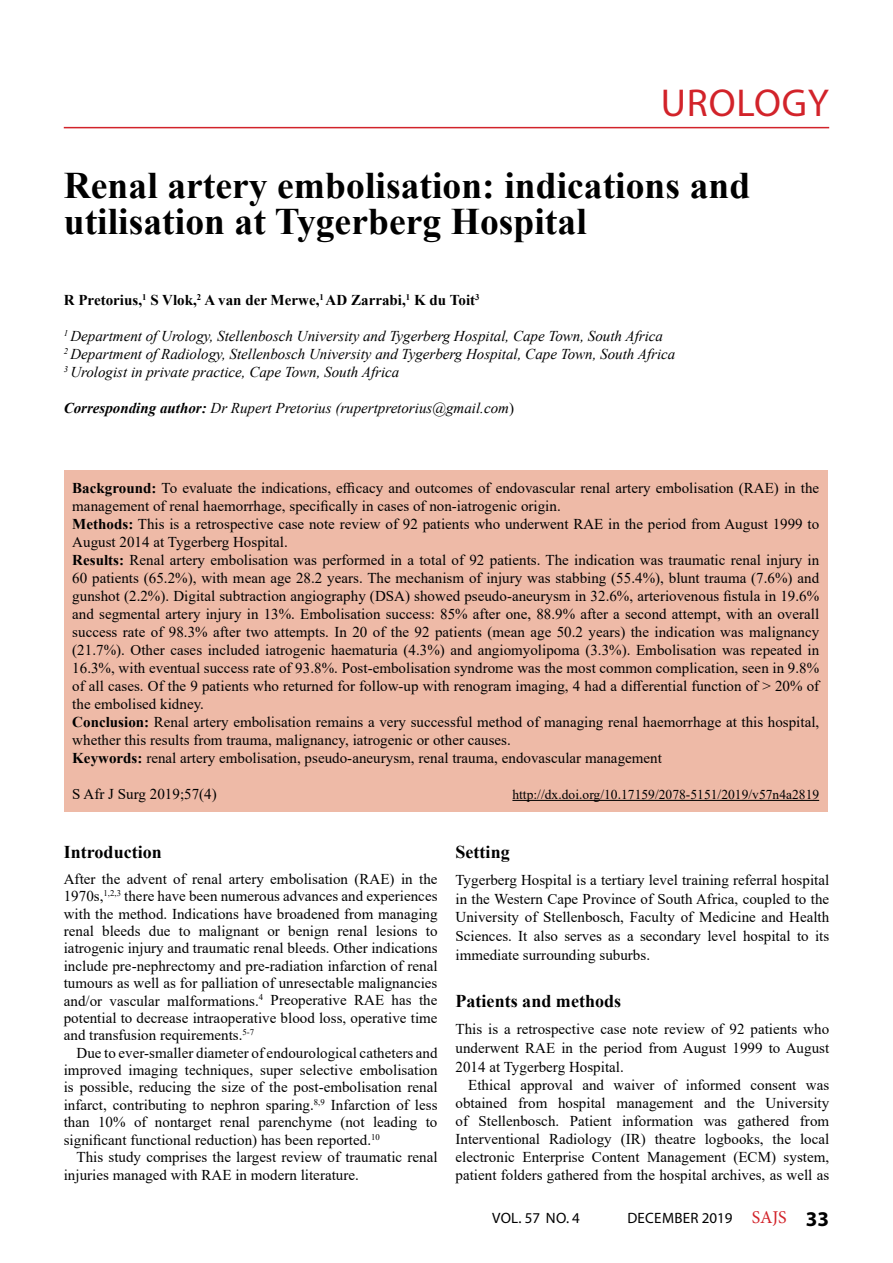
<style>
.page{position:relative;width:893px;height:1263px;background:#fff}
.page>*{position:absolute;margin:0;border:0;box-sizing:border-box;transform-origin:0 0}
.t1{font:39px "Myriad Pro";letter-spacing:.02em;color:#d2232a}
.t2{font:700 37.5px/36px "Times New Roman";color:#000}
.t3{font:700 18px "Times New Roman";color:#000}
.t4{font:15px/18px "Times New Roman";color:#000;text-align:justify}
.t5{font:italic 15px/18px "Times New Roman";color:#000}
.t6{font:700 15px "Times New Roman";color:#000}
.t7{font:15px "Myriad Pro";letter-spacing:.02em;color:#000}
.t8{font:13.5px "Times New Roman";color:#000}
.s1{font-weight:700}
.s2{font-style:normal}
.s3{font-family:"Minion Pro";font-size:18px;color:#d2232a}
.s4{font-weight:700;font-size:21px}
</style>
<div class="page">
<hr style="left:64px;top:127px;width:765px;height:1px;background:#d2232a">
<div style="left:64px;top:470px;width:764px;height:342px;background:#eebaa7"></div>
<hr style="left:512px;top:800px;width:307px;height:1px;background:#000">
<h1 class="t1" style="left:661px;top:78px;width:169px">UROLOGY</h1>
<h2 class="t2" style="left:64px;top:166px;width:688px">Renal artery embolisation: indications and utilisation at Tygerberg Hospital</h2>
<p class="t6" style="left:64px;top:289px;width:417px">R Pretorius,<sup>1</sup> S Vlok,<sup>2</sup> A van der Merwe,<sup>1</sup> AD Zarrabi,<sup>1</sup> K du Toit<sup>3</sup></p>
<p class="t5" style="left:64px;top:327px;width:613px"><sup>1</sup> Department of Urology, Stellenbosch University and Tygerberg Hospital, Cape Town, South Africa<br><sup>2</sup> Department of Radiology, Stellenbosch University and Tygerberg Hospital, Cape Town, South Africa<br><sup>3</sup> Urologist in private practice, Cape Town, South Africa</p>
<p class="t5" style="left:64px;top:399px;width:452px"><span class="s1">Corresponding author:</span> Dr Rupert Pretorius (rupertpretorius@gmail.com<span class="s2">)</span></p>
<p class="t4" style="left:72px;top:478px;width:749px;text-align:left"><span class="s1">Background:</span> To evaluate the indications, efficacy and outcomes of endovascular renal artery embolisation (RAE) in the management of renal haemorrhage, specifically in cases of non-iatrogenic origin.<br><span class="s1">Methods:</span> This is a retrospective case note review of 92 patients who underwent RAE in the period from August 1999 to August 2014 at Tygerberg Hospital.<br><span class="s1">Results:</span> Renal artery embolisation was performed in a total of 92 patients. The indication was traumatic renal injury in 60 patients (65.2%), with mean age 28.2 years. The mechanism of injury was stabbing (55.4%), blunt trauma (7.6%) and gunshot (2.2%). Digital subtraction angiography (DSA) showed pseudo-aneurysm in 32.6%, arteriovenous fistula in 19.6% and segmental artery injury in 13%. Embolisation success: 85% after one, 88.9% after a second attempt, with an overall success rate of 98.3% after two attempts. In 20 of the 92 patients (mean age 50.2 years) the indication was malignancy (21.7%). Other cases included iatrogenic haematuria (4.3%) and angiomyolipoma (3.3%). Embolisation was repeated in 16.3%, with eventual success rate of 93.8%. Post-embolisation syndrome was the most common complication, seen in 9.8% of all cases. Of the 9 patients who returned for follow-up with renogram imaging, 4 had a differential function of &gt; 20% of the embolised kidney.<br><span class="s1">Conclusion:</span> Renal artery embolisation remains a very successful method of managing renal haemorrhage at this hospital, whether this results from trauma, malignancy, iatrogenic or other causes.<br><span class="s1">Keywords:</span> renal artery embolisation, pseudo-aneurysm, renal trauma, endovascular management</p>
<p class="t4" style="left:72px;top:784px;width:146px">S Afr J Surg 2019;57(4)</p>
<p class="t8" style="left:512px;top:785px;width:308px">http://dx.doi.org/10.17159/2078-5151/2019/v57n4a2819</p>
<p class="t3" style="left:64px;top:839px;width:100px">Introduction</p>
<p class="t4" style="left:64px;top:869px;width:375px;line-height:17.4px">After the advent of renal artery embolisation (RAE) in the 1970s,<sup>1,2,3</sup> there have been numerous advances and experiences with the method. Indications have broadened from managing renal bleeds due to malignant or benign renal lesions to iatrogenic injury and traumatic renal bleeds. Other indications include pre-nephrectomy and pre-radiation infarction of renal tumours as well as for palliation of unresectable malignancies and/or vascular malformations.<sup>4</sup> Preoperative RAE has the potential to decrease intraoperative blood loss, operative time and transfusion requirements.<sup>5-7</sup></p>
<p class="t4" style="left:64px;top:1043px;width:375px;line-height:17.4px;text-indent:13px">Due to ever-smaller diameter of endourological catheters and improved imaging techniques, super selective embolisation is possible, reducing the size of the post-embolisation renal infarct, contributing to nephron sparing.<sup>8,9</sup> Infarction of less than 10% of nontarget renal parenchyme (not leading to significant functional reduction) has been reported.<sup>10</sup></p>
<p class="t4" style="left:64px;top:1147px;width:375px;text-indent:13px">This study comprises the largest review of traumatic renal injuries managed with RAE in modern literature.</p>
<p class="t3" style="left:455px;top:839px;width:56px">Setting</p>
<p class="t4" style="left:455px;top:870px;width:375px;line-height:18.8px">Tygerberg Hospital is a tertiary level training referral hospital in the Western Cape Province of South Africa, coupled to the University of Stellenbosch, Faculty of Medicine and Health Sciences. It also serves as a secondary level hospital to its immediate surrounding suburbs.</p>
<p class="t3" style="left:455px;top:988px;width:167px">Patients and methods</p>
<p class="t4" style="left:455px;top:1019px;width:375px;line-height:18.8px">This is a retrospective case note review of 92 patients who underwent RAE in the period from August 1999 to August 2014 at Tygerberg Hospital.</p>
<p class="t4" style="left:455px;top:1076px;width:375px;text-indent:13px">Ethical approval and waiver of informed consent was obtained from hospital management and the University of Stellenbosch. Patient information was gathered from Interventional Radiology (IR) theatre logbooks, the local electronic Enterprise Content Management (ECM) system, patient folders gathered from the hospital archives, as well as</p>
<p class="t7" style="left:492px;top:1208px;width:89px">VOL. 57 NO. 4</p>
<p class="t7" style="left:627px;top:1208px;width:203px">DECEMBER 2019 <span class="s3">SAJS</span> <span class="s4">33</span></p>
</div>
